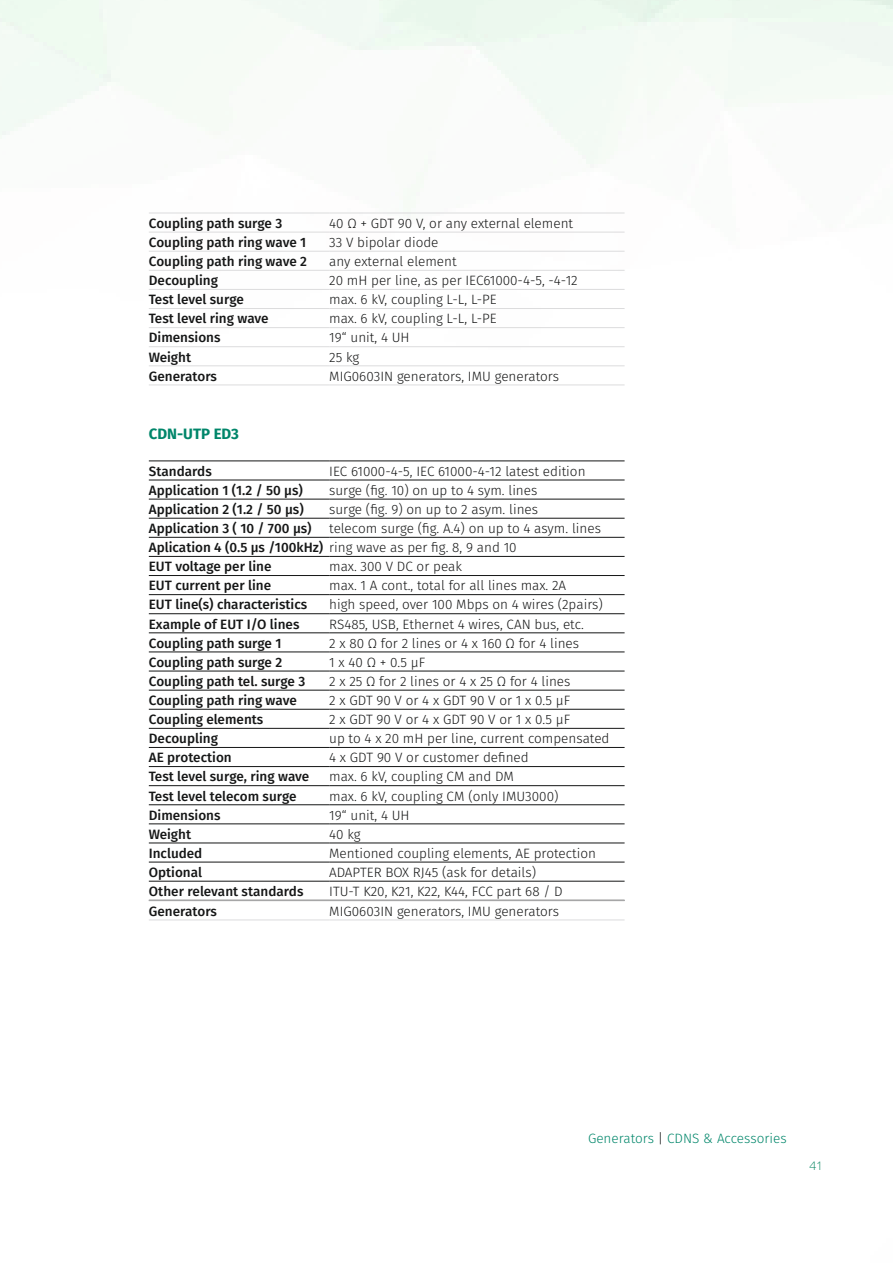
<style>
.page{position:relative;width:893px;height:1263px;background:#fff}
.page>*{position:absolute;margin:0;border:0;box-sizing:border-box;transform-origin:0 0}
.t1{font:700 15px "Fira Sans";color:#00866a}
.t2{font:300 15px "Novecentosanswide";color:#00835e}
.t3{font:300 13.5px/19px "Fira Sans";color:#151616}
.t4{font:500 13.5px "Fira Sans";color:#151616}
.t5{font:300 13.5px "Fira Sans";color:#00866a}
.s1{font-weight:500}
.s2{color:#151616}
</style>
<div class="page">
<img style="left:0;top:0;width:893px;height:921px">
<hr style="left:149px;top:213px;width:180px;height:1px;background:#dcdcdd">
<hr style="left:329px;top:213px;width:296px;height:1px;background:#dcdcdd">
<hr style="left:149px;top:232px;width:180px;height:1px;background:#dcdcdd">
<hr style="left:329px;top:232px;width:296px;height:1px;background:#dcdcdd">
<hr style="left:149px;top:251px;width:180px;height:1px;background:#dcdcdd">
<hr style="left:329px;top:251px;width:296px;height:1px;background:#dcdcdd">
<hr style="left:149px;top:270px;width:180px;height:1px;background:#dcdcdd">
<hr style="left:329px;top:270px;width:296px;height:1px;background:#dcdcdd">
<hr style="left:149px;top:289px;width:180px;height:1px;background:#dcdcdd">
<hr style="left:329px;top:289px;width:296px;height:1px;background:#dcdcdd">
<hr style="left:149px;top:308px;width:180px;height:1px;background:#dcdcdd">
<hr style="left:329px;top:308px;width:296px;height:1px;background:#dcdcdd">
<hr style="left:149px;top:327px;width:180px;height:1px;background:#dcdcdd">
<hr style="left:329px;top:327px;width:296px;height:1px;background:#dcdcdd">
<hr style="left:149px;top:346px;width:180px;height:1px;background:#dcdcdd">
<hr style="left:329px;top:346px;width:296px;height:1px;background:#dcdcdd">
<hr style="left:149px;top:365px;width:180px;height:1px;background:#dcdcdd">
<hr style="left:329px;top:365px;width:296px;height:1px;background:#dcdcdd">
<hr style="left:149px;top:385px;width:180px;height:1px;background:#dcdcdd">
<hr style="left:329px;top:385px;width:296px;height:1px;background:#dcdcdd">
<hr style="left:149px;top:461px;width:180px;height:1px;background:#151616">
<hr style="left:329px;top:461px;width:296px;height:1px;background:#151616">
<hr style="left:149px;top:480px;width:180px;height:1px;background:#151616">
<hr style="left:329px;top:480px;width:296px;height:1px;background:#151616">
<hr style="left:149px;top:499px;width:180px;height:1px;background:#151616">
<hr style="left:329px;top:499px;width:296px;height:1px;background:#151616">
<hr style="left:149px;top:518px;width:180px;height:1px;background:#151616">
<hr style="left:329px;top:518px;width:296px;height:1px;background:#151616">
<hr style="left:149px;top:537px;width:180px;height:1px;background:#151616">
<hr style="left:329px;top:537px;width:296px;height:1px;background:#151616">
<hr style="left:149px;top:556px;width:180px;height:1px;background:#151616">
<hr style="left:329px;top:556px;width:296px;height:1px;background:#151616">
<hr style="left:149px;top:575px;width:180px;height:1px;background:#151616">
<hr style="left:329px;top:575px;width:296px;height:1px;background:#151616">
<hr style="left:149px;top:594px;width:180px;height:1px;background:#151616">
<hr style="left:329px;top:594px;width:296px;height:1px;background:#151616">
<hr style="left:149px;top:613px;width:180px;height:1px;background:#151616">
<hr style="left:329px;top:613px;width:296px;height:1px;background:#151616">
<hr style="left:149px;top:633px;width:180px;height:1px;background:#151616">
<hr style="left:329px;top:633px;width:296px;height:1px;background:#151616">
<hr style="left:149px;top:652px;width:180px;height:1px;background:#151616">
<hr style="left:329px;top:652px;width:296px;height:1px;background:#151616">
<hr style="left:149px;top:671px;width:180px;height:1px;background:#151616">
<hr style="left:329px;top:671px;width:296px;height:1px;background:#151616">
<hr style="left:149px;top:690px;width:180px;height:1px;background:#151616">
<hr style="left:329px;top:690px;width:296px;height:1px;background:#151616">
<hr style="left:149px;top:709px;width:180px;height:1px;background:#151616">
<hr style="left:329px;top:709px;width:296px;height:1px;background:#151616">
<hr style="left:149px;top:728px;width:180px;height:1px;background:#151616">
<hr style="left:329px;top:728px;width:296px;height:1px;background:#151616">
<hr style="left:149px;top:747px;width:180px;height:1px;background:#151616">
<hr style="left:329px;top:747px;width:296px;height:1px;background:#151616">
<hr style="left:149px;top:766px;width:180px;height:1px;background:#151616">
<hr style="left:329px;top:766px;width:296px;height:1px;background:#151616">
<hr style="left:149px;top:785px;width:180px;height:1px;background:#151616">
<hr style="left:329px;top:785px;width:296px;height:1px;background:#151616">
<hr style="left:149px;top:804px;width:180px;height:1px;background:#151616">
<hr style="left:329px;top:804px;width:296px;height:1px;background:#151616">
<hr style="left:149px;top:824px;width:180px;height:1px;background:#151616">
<hr style="left:329px;top:824px;width:296px;height:1px;background:#151616">
<hr style="left:149px;top:843px;width:180px;height:1px;background:#151616">
<hr style="left:329px;top:843px;width:296px;height:1px;background:#151616">
<hr style="left:149px;top:862px;width:180px;height:1px;background:#151616">
<hr style="left:329px;top:862px;width:296px;height:1px;background:#151616">
<hr style="left:149px;top:881px;width:180px;height:1px;background:#151616">
<hr style="left:329px;top:881px;width:296px;height:1px;background:#151616">
<hr style="left:149px;top:900px;width:180px;height:1px;background:#dcdcdd">
<hr style="left:329px;top:900px;width:296px;height:1px;background:#dcdcdd">
<hr style="left:149px;top:919px;width:180px;height:1px;background:#dcdcdd">
<hr style="left:329px;top:919px;width:296px;height:1px;background:#dcdcdd">
<p class="t4" style="left:149px;top:214px;width:135px">Coupling path surge 3</p>
<p class="t3" style="left:329px;top:215px;width:245px">40 Ω + GDT 90 V, or any external element</p>
<p class="t4" style="left:149px;top:233px;width:159px">Coupling path ring wave 1</p>
<p class="t3" style="left:329px;top:234px;width:111px">33 V bipolar diode</p>
<p class="t4" style="left:149px;top:252px;width:160px">Coupling path ring wave 2</p>
<p class="t3" style="left:329px;top:253px;width:129px">any external element</p>
<p class="t4" style="left:149px;top:271px;width:71px">Decoupling</p>
<p class="t3" style="left:329px;top:272px;width:250px">20 mH per line, as per IEC61000-4-5, -4-12</p>
<p class="t4" style="left:149px;top:290px;width:97px">Test level surge</p>
<p class="t3" style="left:329px;top:291px;width:169px">max. 6 kV, coupling L-L, L-PE</p>
<p class="t4" style="left:149px;top:309px;width:121px">Test level ring wave</p>
<p class="t3" style="left:329px;top:310px;width:169px">max. 6 kV, coupling L-L, L-PE</p>
<p class="t4" style="left:149px;top:328px;width:73px">Dimensions</p>
<p class="t3" style="left:329px;top:329px;width:82px">19“ unit, 4 UH</p>
<p class="t4" style="left:149px;top:347px;width:44px">Weight</p>
<p class="t3" style="left:329px;top:348px;width:32px">25 kg</p>
<p class="t4" style="left:149px;top:366px;width:70px">Generators</p>
<p class="t3" style="left:329px;top:367px;width:231px">MIG0603IN generators, IMU generators</p>
<p class="t1" style="left:149px;top:424px;width:92px">CDN-UTP ED3</p>
<p class="t4" style="left:149px;top:462px;width:64px">Standards</p>
<p class="t3" style="left:329px;top:462px;width:258px">IEC 61000-4-5, IEC 61000-4-12 latest edition</p>
<p class="t4" style="left:149px;top:481px;width:156px">Application 1 (1.2 / 50 µs)</p>
<p class="t3" style="left:329px;top:482px;width:210px">surge (fig. 10) on up to 4 sym. lines</p>
<p class="t4" style="left:149px;top:500px;width:156px">Application 2 (1.2 / 50 µs)</p>
<p class="t3" style="left:329px;top:501px;width:210px">surge (fig. 9) on up to 2 asym. lines</p>
<p class="t4" style="left:149px;top:519px;width:164px">Application 3 ( 10 / 700 µs)</p>
<p class="t3" style="left:149px;top:520px;width:454px;text-indent:180px">telecom surge (fig. A.4) on up to 4 asym. lines<br><span class="s1">Aplication 4 (0.5 µs /100kHz)</span> ring wave as per fig. 8, 9 and 10<br><span class="s1">EUT voltage per line</span></p>
<p class="t3" style="left:329px;top:558px;width:134px">max. 300 V DC or peak</p>
<p class="t4" style="left:149px;top:576px;width:124px">EUT current per line</p>
<p class="t3" style="left:329px;top:577px;width:238px">max. 1 A cont., total for all lines max. 2A</p>
<p class="t4" style="left:149px;top:595px;width:160px">EUT line(s) characteristics</p>
<p class="t3" style="left:329px;top:596px;width:275px">high speed, over 100 Mbps on 4 wires (2pairs)</p>
<p class="t4" style="left:149px;top:614px;width:152px">Example of EUT I/O lines</p>
<p class="t3" style="left:329px;top:615px;width:256px">RS485, USB, Ethernet 4 wires, CAN bus, etc.</p>
<p class="t4" style="left:149px;top:633px;width:134px">Coupling path surge 1</p>
<p class="t3" style="left:329px;top:634px;width:251px">2 x 80 Ω for 2 lines or 4 x 160 Ω for 4 lines</p>
<p class="t4" style="left:149px;top:653px;width:135px">Coupling path surge 2</p>
<p class="t3" style="left:329px;top:653px;width:97px">1 x 40 Ω + 0.5 µF</p>
<p class="t4" style="left:149px;top:672px;width:158px">Coupling path tel. surge 3</p>
<p class="t3" style="left:329px;top:673px;width:243px">2 x 25 Ω for 2 lines or 4 x 25 Ω for 4 lines</p>
<p class="t4" style="left:149px;top:691px;width:150px">Coupling path ring wave</p>
<p class="t3" style="left:329px;top:692px;width:242px">2 x GDT 90 V or 4 x GDT 90 V or 1 x 0.5 µF</p>
<p class="t4" style="left:149px;top:710px;width:116px">Coupling elements</p>
<p class="t3" style="left:329px;top:711px;width:242px">2 x GDT 90 V or 4 x GDT 90 V or 1 x 0.5 µF</p>
<p class="t4" style="left:149px;top:729px;width:71px">Decoupling</p>
<p class="t3" style="left:329px;top:730px;width:282px">up to 4 x 20 mH per line, current compensated</p>
<p class="t4" style="left:149px;top:748px;width:84px">AE protection</p>
<p class="t3" style="left:329px;top:749px;width:201px">4 x GDT 90 V or customer defined</p>
<p class="t4" style="left:149px;top:767px;width:162px">Test level surge, ring wave</p>
<p class="t3" style="left:329px;top:768px;width:186px">max. 6 kV, coupling CM and DM</p>
<p class="t4" style="left:149px;top:786px;width:149px">Test level telecom surge</p>
<p class="t3" style="left:329px;top:787px;width:231px">max. 6 kV, coupling CM (only IMU3000)</p>
<p class="t4" style="left:149px;top:805px;width:73px">Dimensions</p>
<p class="t3" style="left:329px;top:806px;width:82px">19“ unit, 4 UH</p>
<p class="t4" style="left:149px;top:824px;width:44px">Weight</p>
<p class="t3" style="left:329px;top:825px;width:33px">40 kg</p>
<p class="t4" style="left:149px;top:844px;width:55px">Included</p>
<p class="t3" style="left:329px;top:845px;width:268px">Mentioned coupling elements, AE protection</p>
<p class="t4" style="left:149px;top:863px;width:55px">Optional</p>
<p class="t3" style="left:329px;top:864px;width:208px">ADAPTER BOX RJ45 (ask for details)</p>
<p class="t4" style="left:149px;top:882px;width:156px">Other relevant standards</p>
<p class="t3" style="left:329px;top:883px;width:235px">ITU-T K20, K21, K22, K44, FCC part 68 / D</p>
<p class="t4" style="left:149px;top:901px;width:70px">Generators</p>
<p class="t3" style="left:329px;top:902px;width:231px">MIG0603IN generators, IMU generators</p>
<p class="t5" style="left:588px;top:1129px;width:200px">Generators <span class="s2">|</span> CDNS &amp; Accessories</p>
<p class="t2" style="left:809px;top:1156px;width:14px">41</p>
</div>
